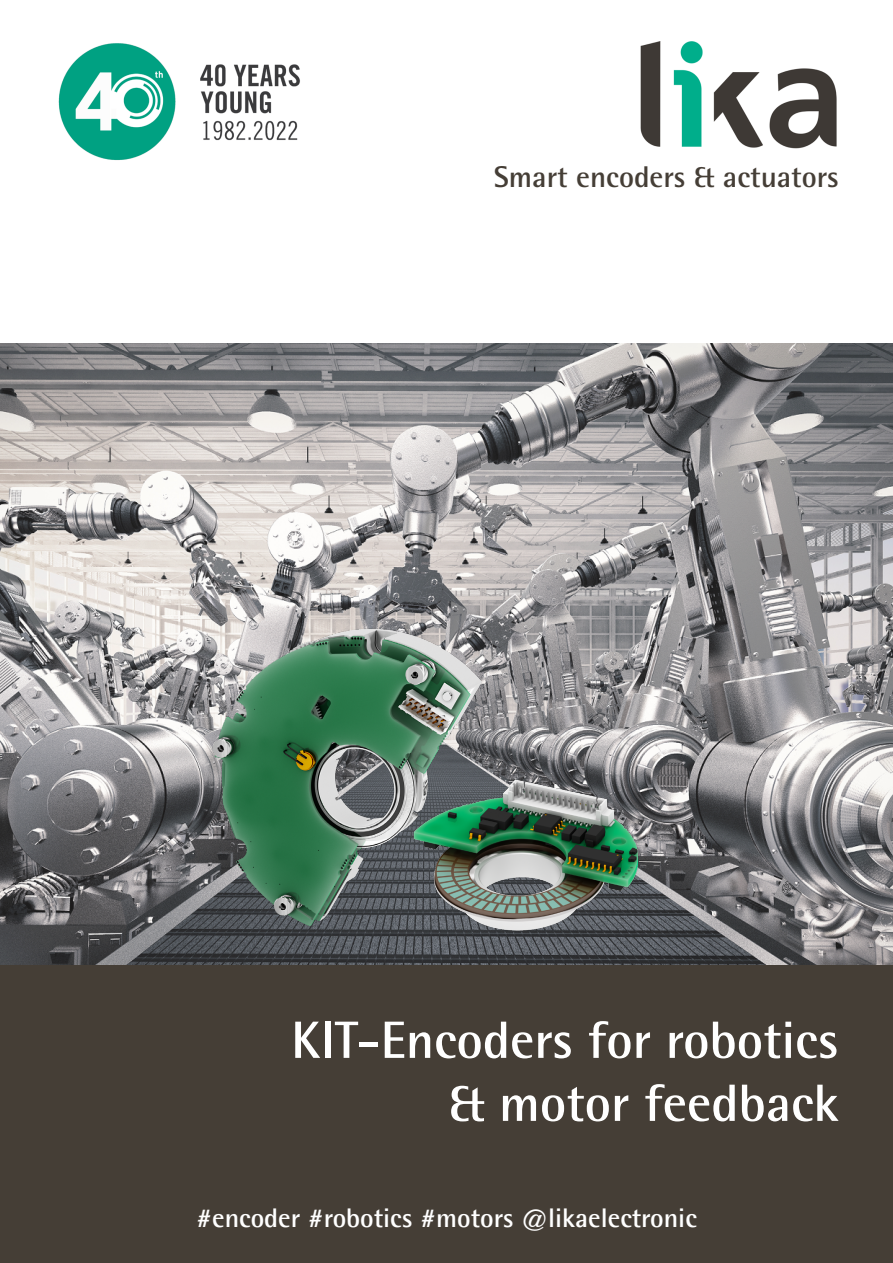
<style>
.page{position:relative;width:893px;height:1263px;background:#fff}
.page>*{position:absolute;margin:0;border:0;box-sizing:border-box;transform-origin:0 0}
.t1{font:700 52.5px/63px "Rotis Semi Sans Pro";color:#fff;text-align:right}
.t2{font:700 30px "Rotis Semi Sans Pro";color:#453e36}
.t3{font:700 27px "Agfa Rotis Semisans";color:#fff}
</style>
<div class="page">
<img style="left:0;top:344px;width:893px;height:621px">
<img style="left:58px;top:43px;width:242px;height:117px">
<img style="left:640px;top:42px;width:197px;height:107px">
<div style="left:0;top:965px;width:893px;height:298px;background:#453e36"></div>
<img style="left:401px;top:726px;width:261px;height:230px">
<img style="left:185px;top:601px;width:305px;height:343px">
<p class="t2" style="left:494px;top:158px;width:347px">Smart encoders &amp; actuators</p>
<h1 class="t1" style="left:291px;top:1009px;width:549px">KIT-Encoders for robotics &amp; motor feedback</h1>
<p class="t3" style="left:196px;top:1202px;width:502px">#encoder #robotics #motors @likaelectronic</p>
</div>
